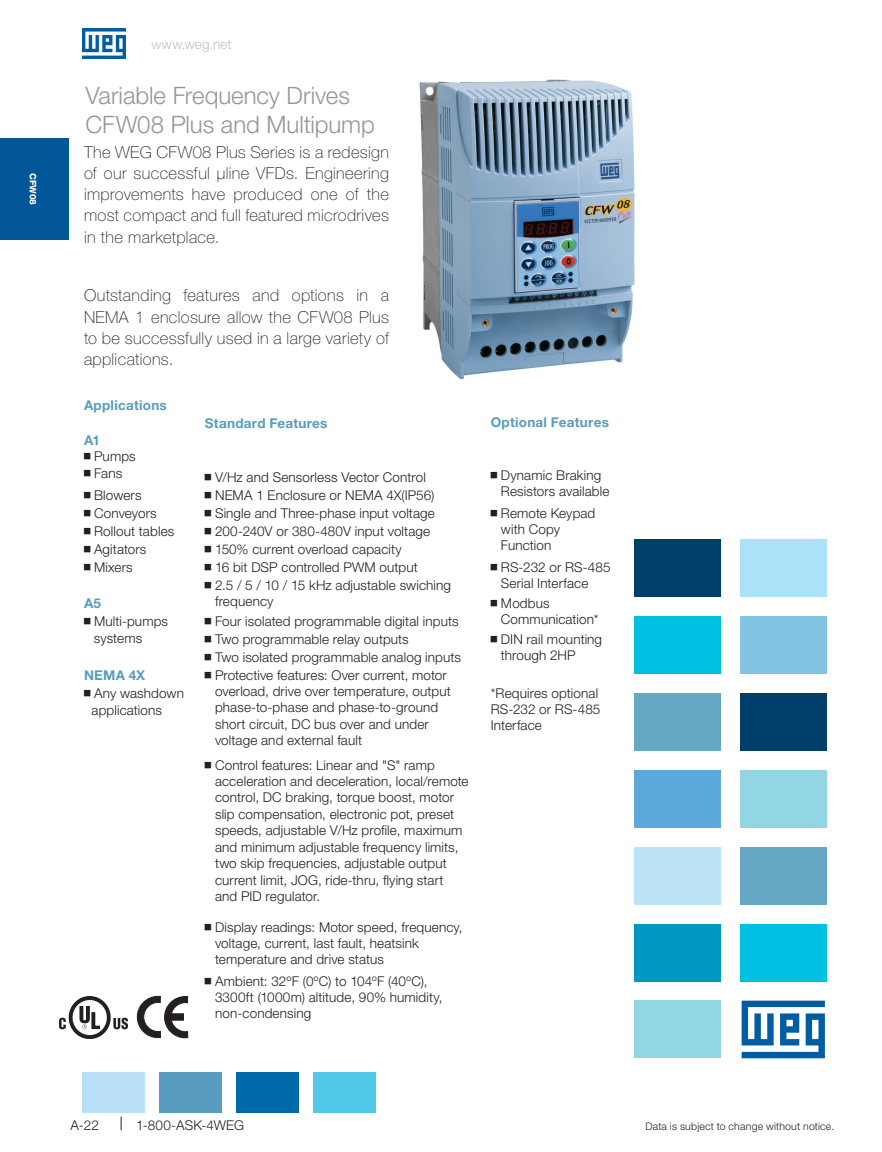
<style>
.page{position:relative;width:882px;height:1152px;background:#fff}
.page>*{position:absolute;margin:0;border:0;box-sizing:border-box;transform-origin:0 0}
.t1{font:300 24px/29.7px "Helvetica Neue LT Pro";letter-spacing:-.005em;color:#949698}
.t2{font:100 16.5px/21.3px "Helvetica Neue LT Pro";letter-spacing:.02em;color:#231f20;text-align:justify}
.t3{font:300 13.5px/16.5px "Helvetica Neue LT Pro";letter-spacing:.01em;color:#231f20}
.t4{font:700 13.5px "Helvetica Neue LT Pro";letter-spacing:.02em;color:#579cbe}
.t5{font:300 13.5px "Helvetica Neue LT Pro";letter-spacing:.015em;color:#c1c1c0}
.t6{font:300 13.5px "Helvetica Neue";color:#231f20}
.t7{font:300 10.5px "Helvetica Neue LT Pro";letter-spacing:.02em;color:#231f20}
.t8{font:800 9px "Helvetica Neue LT Pro";color:#fff}
</style>
<div class="page">
<img style="left:82px;top:28px;width:43px;height:30px">
<svg style="left:121px;top:1117px;width:1px;height:13px"></svg>
<div style="left:82px;top:1072px;width:63px;height:40px;background:#bae0f7"></div>
<div style="left:159px;top:1072px;width:63px;height:40px;background:#579cbe"></div>
<div style="left:236px;top:1072px;width:63px;height:40px;background:#006aab"></div>
<div style="left:313px;top:1072px;width:63px;height:40px;background:#51c8e8"></div>
<div style="left:0;top:138px;width:69px;height:102px;background:#005697"></div>
<svg style="left:137px;top:996px;width:51px;height:42px"></svg>
<div style="left:169px;top:1014px;width:15px;height:6px;background:#231f20"></div>
<img style="left:59px;top:997px;width:69px;height:42px">
<img style="left:419px;top:79px;width:216px;height:301px">
<div style="left:634px;top:616px;width:87px;height:58px;background:#00bfe0"></div>
<div style="left:634px;top:693px;width:87px;height:58px;background:#65a8c4"></div>
<div style="left:740px;top:616px;width:86px;height:58px;background:#82c5e2"></div>
<div style="left:740px;top:693px;width:86px;height:58px;background:#003f69"></div>
<div style="left:634px;top:770px;width:87px;height:58px;background:#5da9dd"></div>
<div style="left:740px;top:770px;width:86px;height:58px;background:#92d6e3"></div>
<div style="left:634px;top:847px;width:87px;height:58px;background:#bde4f6"></div>
<div style="left:740px;top:847px;width:86px;height:58px;background:#65a8c4"></div>
<div style="left:634px;top:924px;width:87px;height:57px;background:#0098c2"></div>
<div style="left:740px;top:924px;width:86px;height:57px;background:#00bfe0"></div>
<div style="left:634px;top:1001px;width:87px;height:57px;background:#92d6e3"></div>
<svg style="left:742px;top:1001px;width:83px;height:57px"></svg>
<div style="left:634px;top:540px;width:87px;height:57px;background:#003f69"></div>
<div style="left:740px;top:540px;width:86px;height:57px;background:#ace1fa"></div>
<p class="t8" style="left:38px;top:173px;width:34px;rotate:90deg">CFW08</p>
<p class="t5" style="left:151px;top:36px;width:82px">www.weg.net</p>
<h1 class="t1" style="left:86px;top:80px;width:291px">Variable Frequency Drives<br>CFW08 Plus and Multipump</h1>
<p class="t2" style="left:84px;top:141px;width:307px">The WEG CFW08 Plus Series is a redesign of our successful μline VFDs. Engineering improvements have produced one of the most compact and full featured microdrives in the marketplace.</p>
<p class="t2" style="left:84px;top:285px;width:307px">Outstanding features and options in a NEMA 1 enclosure allow the CFW08 Plus to be successfully used in a large variety of applications.</p>
<p class="t4" style="left:84px;top:396px;width:84px">Applications</p>
<p class="t4" style="left:84px;top:431px;width:18px">A1</p>
<p class="t3" style="left:94px;top:448px;width:43px">Pumps<br>Fans</p>
<p class="t3" style="left:94px;top:485px;width:82px;line-height:18px">Blowers<br>Conveyors<br>Rollout tables<br>Agitators<br>Mixers</p>
<p class="t4" style="left:84px;top:594px;width:18px">A5</p>
<p class="t3" style="left:94px;top:611px;width:76px;line-height:18px">Multi-pumps systems</p>
<p class="t4" style="left:84px;top:666px;width:63px">NEMA 4X</p>
<p class="t3" style="left:92px;top:683px;width:94px;line-height:18px">Any washdown applications</p>
<p class="t4" style="left:205px;top:414px;width:124px">Standard Features</p>
<p class="t3" style="left:215px;top:467px;width:238px;line-height:18px">V/Hz and Sensorless Vector Control NEMA 1 Enclosure or NEMA 4X(IP56)<br>Single and Three-phase input voltage 200-240V or 380-480V input voltage 150% current overload capacity<br>16 bit DSP controlled PWM output<br>2.5 / 5 / 10 / 15 kHz adjustable swiching</p>
<p class="t3" style="left:215px;top:591px;width:245px;line-height:19.5px">frequency<br>Four isolated programmable digital inputs</p>
<p class="t3" style="left:215px;top:629px;width:248px;line-height:18px">Two programmable relay outputs<br>Two isolated programmable analog inputs<br>Protective features: Over current, motor</p>
<p class="t3" style="left:215px;top:683px;width:237px">overload, drive over temperature, output phase-to-phase and phase-to-ground short circuit, DC bus over and under voltage and external fault</p>
<p class="t3" style="left:215px;top:756px;width:255px">Control features: Linear and "S" ramp acceleration and deceleration, local/remote control, DC braking, torque boost, motor slip compensation, electronic pot, preset speeds, adjustable V/Hz profile, maximum and minimum adjustable frequency limits, two skip frequencies, adjustable output current limit, JOG, ride-thru, flying start and PID regulator.</p>
<p class="t3" style="left:215px;top:918px;width:249px">Display readings: Motor speed, frequency, voltage, current, last fault, heatsink temperature and drive status</p>
<p class="t3" style="left:215px;top:972px;width:229px">Ambient: 32ºF (0ºC) to 104ºF (40ºC),<br>3300ft (1000m) altitude, 90% humidity, non-condensing</p>
<p class="t4" style="left:491px;top:414px;width:120px">Optional Features</p>
<p class="t3" style="left:501px;top:467px;width:110px">Dynamic Braking<br>Resistors available</p>
<p class="t3" style="left:501px;top:504px;width:96px">Remote Keypad with Copy<br>Function</p>
<p class="t3" style="left:501px;top:558px;width:111px">RS-232 or RS-485<br>Serial Interface</p>
<p class="t3" style="left:501px;top:594px;width:99px">Modbus<br>Communication*</p>
<p class="t3" style="left:501px;top:630px;width:103px">DIN rail mounting through 2HP</p>
<p class="t3" style="left:491px;top:684px;width:111px">*Requires optional<br>RS-232 or RS-485<br>Interface</p>
<p class="t6" style="left:70px;top:1117px;width:30px">A-22</p>
<p class="t3" style="left:136px;top:1116px;width:110px">1-800-ASK-4WEG</p>
<p class="t7" style="left:645px;top:1119px;width:190px">Data is subject to change without notice.</p>
</div>
